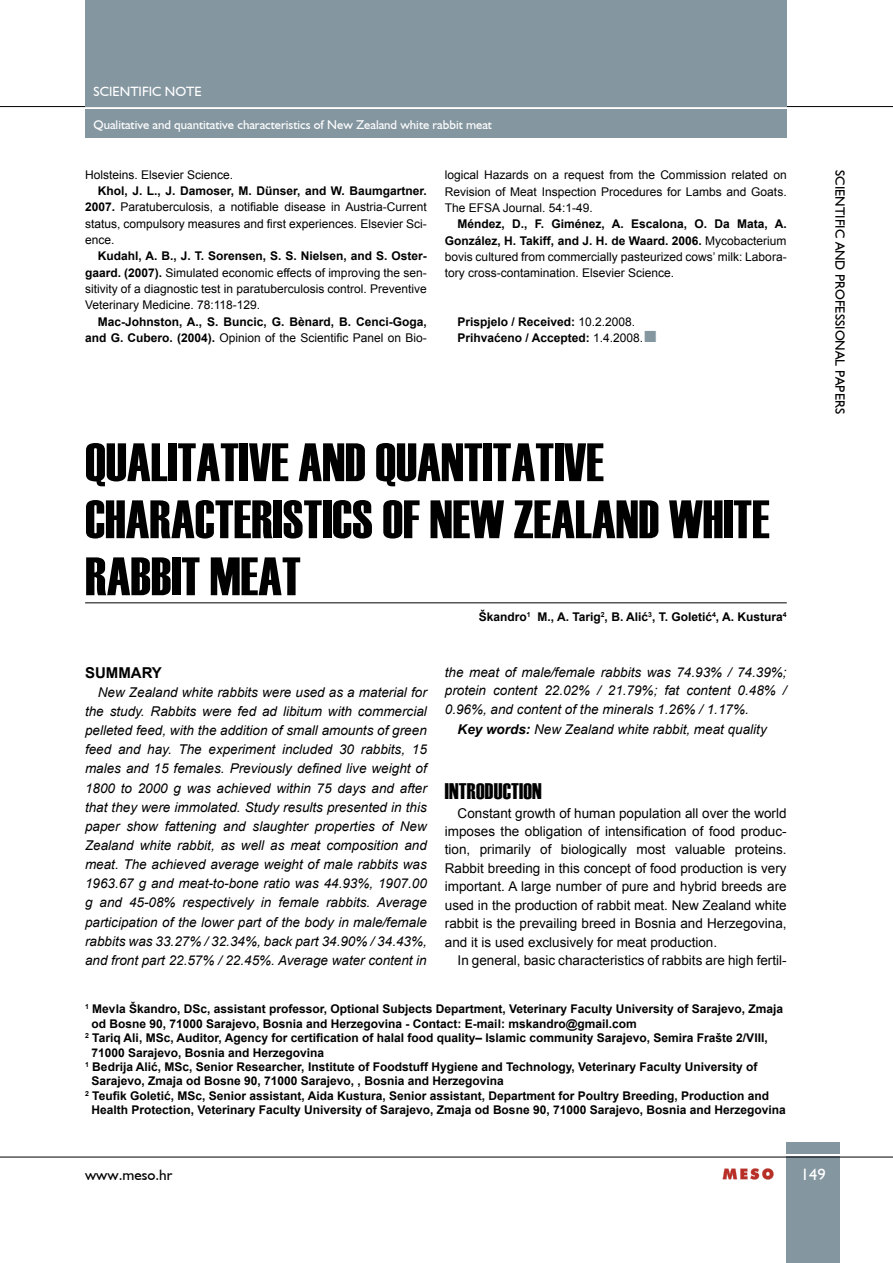
<style>
.page{position:relative;width:893px;height:1263px;background:#fff}
.page>*{position:absolute;margin:0;border:0;box-sizing:border-box;transform-origin:0 0}
.t1{font:54px "Haettenschweiler";color:#000}
.t2{font:22.5px "Haettenschweiler";color:#000}
.t3{font:16.5px "Humanist 521 BT";color:#fff}
.t4{font:15px "Humanist 521 BT";color:#000}
.t5{font:700 15px "Arial";color:#000}
.t6{font:italic 13.5px/19.2px "Arial";color:#000;text-align:justify}
.t7{font:13.5px/18.5px "Arial";color:#000;text-align:justify}
.t8{font:13.5px "Humanist 521 BT";color:#000}
.t9{font:13.5px "Humanist 521 BT";color:#fff}
.t10{font:12.75px "Humanist 521 BT";color:#fff}
.t11{font:700 12px/16.4px "Arial";color:#000;text-align:right}
.t12{font:12px/16.4px "Arial";color:#000;text-align:justify}
.s1{font-weight:700}
.s2{font-weight:400}
.s3{font-weight:400;font-size:24px;color:#8496a0}
</style>
<div class="page">
<svg style="left:723px;top:1168px;width:51px;height:11px"></svg>
<hr style="left:0;top:106px;width:893px;height:1px;background:#000">
<div style="left:85px;top:0;width:702px;height:107px;background:#8496a0"></div>
<div style="left:787px;top:1157px;width:53px;height:106px;background:#8496a0"></div>
<hr style="left:0;top:1157px;width:893px;height:1px;background:#000">
<div style="left:787px;top:1143px;width:53px;height:11px;background:#8496a0"></div>
<div style="left:85px;top:110px;width:702px;height:28px;background:#8496a0"></div>
<hr style="left:85px;top:602px;width:702px;height:1px;background:#000">
<p class="t9" style="left:94px;top:83px;width:110px">SCIENTIFIC NOTE</p>
<p class="t10" style="left:94px;top:116px;width:400px">Qualitative and quantitative characteristics of New Zealand white rabbit meat</p>
<p class="t12" style="left:85px;top:167px;width:150px">Holsteins. Elsevier Science.</p>
<p class="t12" style="left:85px;top:183px;width:343px;text-indent:13px"><span class="s1">Khol, J. L., J. Damoser, M. Dünser, and W. Baumgartner.<br>2007.</span> Paratuberculosis, a notifiable disease in Austria-Current status, compulsory measures and first experiences. Elsevier Sci&shy;ence.</p>
<p class="t12" style="left:85px;top:248px;width:343px;text-indent:13px"><span class="s1">Kudahl, A. B., J. T. Sorensen, S. S. Nielsen, and S. Oster&shy;gaard. (2007).</span> Simulated economic effects of improving the sen&shy;sitivity of a diagnostic test in paratuberculosis control. Preventive Veterinary Medicine. 78:118-129.</p>
<p class="t11" style="left:85px;top:314px;width:343px">Mac-Johnston, A., S. Buncic, G. Bènard, B. Cenci-Goga, and G. Cubero. (2004). <span class="s2">Opinion of the Scientific Panel on Bio-</span></p>
<p class="t12" style="left:445px;top:167px;width:343px">logical Hazards on a request from the Commission related on Revision of Meat Inspection Procedures for Lambs and Goats.<br>The EFSA Journal. 54:1-49.</p>
<p class="t12" style="left:445px;top:216px;width:343px;text-indent:13px"><span class="s1">Méndez, D., F. Giménez, A. Escalona, O. Da Mata, A.<br>González, H. Takiff, and J. H. de Waard. 2006.</span> Mycobacterium bovis cultured from commercially pasteurized cows’ milk: Labora&shy;tory cross-contamination. Elsevier Science.</p>
<p class="t11" style="left:458px;top:314px;width:202px;text-align:left">Prispjelo / Received: <span class="s2">10.2.2008.<br></span>Prihvaćeno / Accepted: <span class="s2">1.4.2008.</span><span class="s3">■</span></p>
<h1 class="t1" style="left:85px;top:426px;width:61px">QUALITATIVE</h1>
<h1 class="t1" style="left:298px;top:426px;width:139px">AND QUANTITATIVE</h1>
<h1 class="t1" style="left:85px;top:483px;width:21px">CHARACTERISTICS</h1>
<h1 class="t1" style="left:382px;top:483px;width:173px">OF NEW ZEALAND</h1>
<h1 class="t1" style="left:669px;top:483px;width:22px">WHITE</h1>
<h1 class="t1" style="left:85px;top:540px;width:20px">RABBIT</h1>
<h1 class="t1" style="left:210px;top:540px;width:24px">MEAT</h1>
<p class="t11" style="left:479px;top:609px;width:309px">Škandro<sup>1</sup> M., A. Tarig<sup>2</sup>, B. Alić<sup>3</sup>, T. Goletić<sup>4</sup>, A. Kustura<sup>4</sup></p>
<p class="t5" style="left:85px;top:662px;width:78px">SUMMARY</p>
<p class="t6" style="left:85px;top:683px;width:343px;text-indent:13px">New Zealand white rabbits were used as a material for the study. Rabbits were fed ad libitum with commercial pelleted feed, with the addition of small amounts of green feed and hay. The experiment included 30 rabbits, 15 males and 15 females. Previously defined live weight of 1800 to 2000 g was achieved within 75 days and after that they were immolated. Study results presented in this paper show fattening and slaughter properties of New Zealand white rabbit, as well as meat composition and meat. The achieved average weight of male rabbits was 1963.67 g and meat-to-bone ratio was 44.93%, 1907.00 g and 45-08% respectively in female rabbits. Average participation of the lower part of the body in male/female rabbits was 33.27% / 32.34%, back part 34.90% / 34.43%, and front part 22.57% / 22.45%. Average water content in</p>
<p class="t6" style="left:445px;top:663px;width:343px;line-height:18.5px">the meat of male/female rabbits was 74.93% / 74.39%; protein content 22.02% / 21.79%; fat content 0.48% / 0.96%, and content of the minerals 1.26% / 1.17%.</p>
<p class="t6" style="left:458px;top:720px;width:311px"><span class="s1">Key words:</span> New Zealand white rabbit, meat quality</p>
<h2 class="t2" style="left:445px;top:776px;width:9px">INTROD</h2>
<h2 class="t2" style="left:494px;top:776px;width:18px">UCTION</h2>
<p class="t7" style="left:445px;top:804px;width:343px;text-indent:13px">Constant growth of human population all over the world imposes the obligation of intensification of food produc&shy;tion, primarily of biologically most valuable proteins.<br>Rabbit breeding in this concept of food production is very important. A large number of pure and hybrid breeds are used in the production of rabbit meat. New Zealand white rabbit is the prevailing breed in Bosnia and Herzegovina, and it is used exclusively for meat production.</p>
<p class="t7" style="left:458px;top:951px;width:331px">In general, basic characteristics of rabbits are high fertil-</p>
<p class="t11" style="left:85px;top:1001px;width:700px"><sup>1</sup> Mevla Škandro, DSc, assistant professor, Optional Subjects Department, Veterinary Faculty University of Sarajevo, Zmaja</p>
<p class="t11" style="left:91px;top:1016px;width:547px">od Bosne 90, 71000 Sarajevo, Bosnia and Herzegovina - Contact: E-mail: mskandro@gmail.com</p>
<p class="t11" style="left:85px;top:1030px;width:684px"><sup>2</sup> Tariq Ali, MSc, Auditor, Agency for certification of halal food quality– Islamic community Sarajevo, Semira Frašte 2/VIII,</p>
<p class="t11" style="left:91px;top:1044px;width:234px">71000 Sarajevo, Bosnia and Herzegovina</p>
<p class="t11" style="left:85px;top:1059px;width:674px"><sup>1</sup> Bedrija Alić, MSc, Senior Researcher, Institute of Foodstuff Hygiene and Technology, Veterinary Faculty University of</p>
<p class="t11" style="left:91px;top:1073px;width:414px">Sarajevo, Zmaja od Bosne 90, 71000 Sarajevo, , Bosnia and Herzegovina</p>
<p class="t11" style="left:85px;top:1088px;width:686px"><sup>2</sup> Teufik Goletić, MSc, Senior assistant, Aida Kustura, Senior assistant, Department for Poultry Breeding, Production and</p>
<p class="t11" style="left:91px;top:1102px;width:696px">Health Protection, Veterinary Faculty University of Sarajevo, Zmaja od Bosne 90, 71000 Sarajevo, Bosnia and Herzegovina</p>
<p class="t8" style="left:848px;top:170px;width:245px;rotate:90deg">SCIENTIFIC AND PROFESSIONAL PAPERS</p>
<p class="t4" style="left:85px;top:1165px;width:89px">www.meso.hr</p>
<h3 class="t3" style="left:801px;top:1164px;width:26px">149</h3>
</div>
